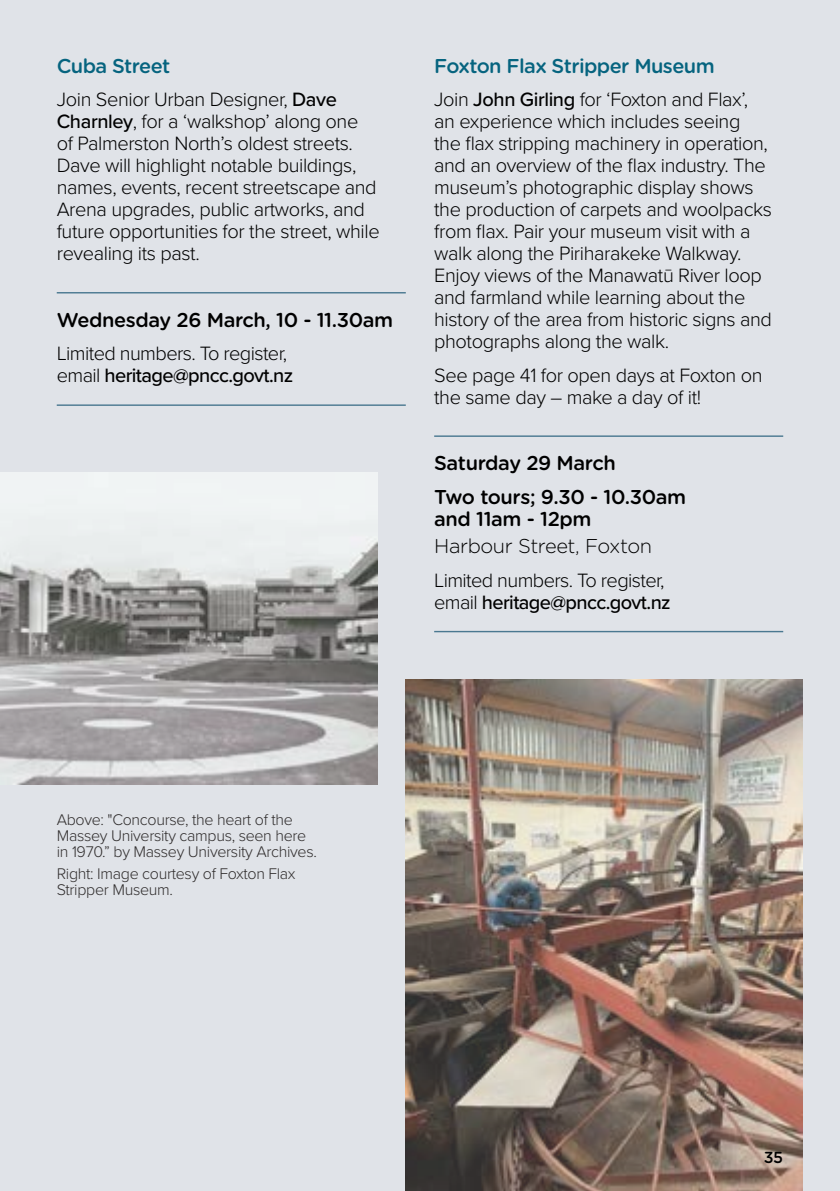
<style>
.page{position:relative;width:840px;height:1191px;background:#fff}
.page>*{position:absolute;margin:0;border:0;box-sizing:border-box;transform-origin:0 0}
.t1{font:300 20px/22px "Proxima Nova";letter-spacing:-.02em;color:#000}
.t2{font:500 20px/33.4px "Gotham Rounded";letter-spacing:-.02em;color:#000}
.t3{font:500 20px "Gotham Rounded";letter-spacing:-.03em;color:#06647f}
.t4{font:300 20px "Gotham Rounded";letter-spacing:-.02em;color:#000}
.t5{font:300 16px/16px "Proxima Nova";letter-spacing:-.02em;color:#302d2d}
.t6{font:500 16px "Gotham Rounded";color:#000}
.s1{font-weight:500}
</style>
<div class="page">
<div style="left:0;top:0;width:839px;height:1191px;background:#e0e3e8"></div>
<hr style="left:57px;top:292px;width:348px;height:1px;background:#4a7890">
<hr style="left:57px;top:404px;width:348px;height:2px;background:#4a7890">
<hr style="left:434px;top:435px;width:348px;height:2px;background:#4a7890">
<hr style="left:434px;top:631px;width:348px;height:1px;background:#4a7890">
<img style="left:405px;top:680px;width:396px;height:511px">
<img style="left:0;top:472px;width:377px;height:312px">
<p class="t3" style="left:57px;top:51px;width:115px">Cuba Street</p>
<p class="t1" style="left:57px;top:87px;width:324px">Join Senior Urban Designer, <span class="s1">Dave Charnley</span>, for a ‘walkshop’ along one of Palmerston North’s oldest streets.<br>Dave will highlight notable buildings, names, events, recent streetscape and Arena upgrades, public artworks, and future opportunities for the street, while revealing its past.</p>
<p class="t2" style="left:57px;top:302px;width:338px">Wednesday 26 March, 10 - 11.30am</p>
<p class="t1" style="left:57px;top:341px;width:238px">Limited numbers. To register, email <span class="s1">heritage@pncc.govt.nz</span></p>
<p class="t3" style="left:434px;top:51px;width:282px">Foxton Flax Stripper Museum</p>
<p class="t1" style="left:434px;top:87px;width:339px">Join <span class="s1">John Girling</span> for ‘Foxton and Flax’, an experience which includes seeing the flax stripping machinery in operation, and an overview of the flax industry. The museum’s photographic display shows the production of carpets and woolpacks from flax. Pair your museum visit with a walk along the Piriharakeke Walkway.<br>Enjoy views of the Manawatū River loop and farmland while learning about the history of the area from historic signs and photographs along the walk.</p>
<p class="t1" style="left:434px;top:363px;width:330px">See page 41 for open days at Foxton on the same day – make a day of it!</p>
<p class="t2" style="left:434px;top:445px;width:253px">Saturday 29 March<br>Two tours; 9.30 - 10.30am</p>
<p class="t2" style="left:434px;top:501px;width:159px">and 11am - 12pm</p>
<p class="t4" style="left:434px;top:533px;width:219px">Harbour Street, Foxton</p>
<p class="t1" style="left:434px;top:568px;width:238px">Limited numbers. To register, email <span class="s1">heritage@pncc.govt.nz</span></p>
<p class="t5" style="left:57px;top:811px;width:261px">Above: "Concourse, the heart of the<br>Massey University campus, seen here in 1970.” by Massey University Archives.</p>
<p class="t5" style="left:57px;top:865px;width:240px">Right: Image courtesy of Foxton Flax<br>Stripper Museum.</p>
<p class="t6" style="left:763px;top:1145px;width:21px">35</p>
</div>
